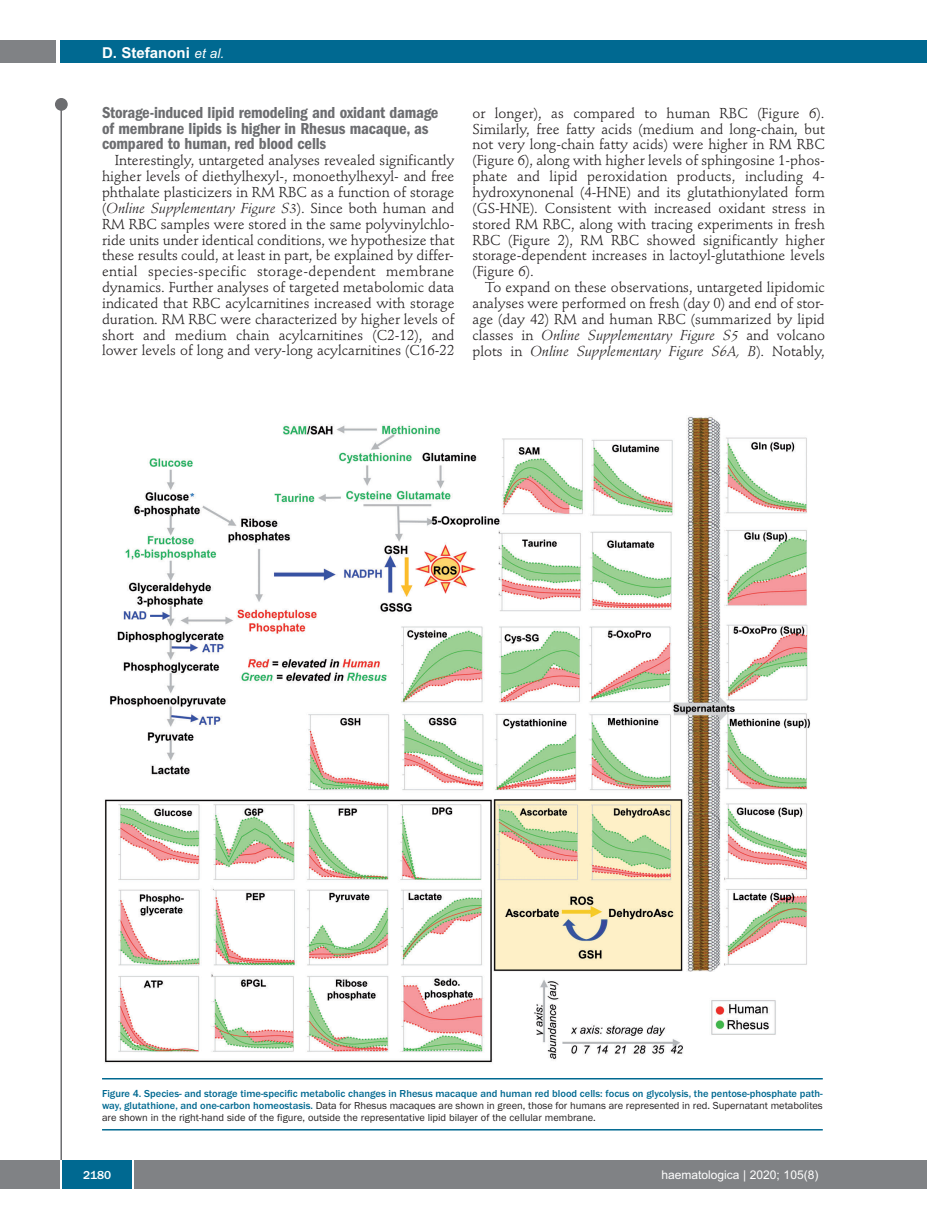
<style>
.page{position:relative;width:927px;height:1225px;background:#fff}
.page>*{position:absolute;margin:0;border:0;box-sizing:border-box;transform-origin:0 0}
.t1{font:600 condensed 16.5px/15.9px "Franklin Gothic";letter-spacing:-.01em;color:#6c6d70}
.t2{font:700 15px "Arial";color:#fff}
.t3{font:14.25px/15.9px "Stempel Schneidler";color:#231f20;text-align:justify}
.t4{font:12px "Arial";color:#fff}
.t5{font:500 12px "Franklin Gothic";color:#fff}
.t6{font:10.5px/12px "Franklin Gothic";color:#231f20;text-align:justify}
.s1{font-weight:400;font-style:italic;font-size:13.5px}
.s2{font-style:italic}
.s3{font-weight:500;color:#006991}
</style>
<div class="page">
<div style="left:911px;top:40px;width:16px;height:22px;background:#006991"></div>
<div style="left:910px;top:1160px;width:17px;height:28px;background:#808285"></div>
<div style="left:55px;top:98px;width:13px;height:13px;background:#6c6d70;border-radius:50%"></div>
<hr style="left:60px;top:101px;width:2px;height:1061px;background:#6c6d70">
<div style="left:60px;top:40px;width:852px;height:22px;background:#006991"></div>
<div style="left:0;top:40px;width:56px;height:22px;background:#808285"></div>
<div style="left:0;top:1160px;width:911px;height:28px;background:#808285"></div>
<div style="left:62px;top:1160px;width:71px;height:28px;background:#006991"></div>
<hr style="left:60px;top:1160px;width:2px;height:28px;background:#fff">
<svg style="left:133px;top:1160px;width:1px;height:28px"></svg>
<img style="left:104px;top:416px;width:707px;height:647px">
<hr style="left:102px;top:1078px;width:721px;height:1px;background:#006991">
<hr style="left:102px;top:1129px;width:721px;height:1px;background:#006991">
<p class="t2" style="left:102px;top:44px;width:124px">D. Stefanoni <span class="s1">et al.</span></p>
<p class="t1" style="left:102px;top:106px;width:338px">Storage-induced lipid remodeling and oxidant damage of membrane lipids is higher in Rhesus macaque, as compared to human, red blood cells</p>
<p class="t3" style="left:102px;top:154px;width:354px;text-indent:13px">Interestingly, untargeted analyses revealed significantly higher levels of diethylhexyl-, monoethylhexyl- and free phthalate plasticizers in RM RBC as a function of storage (<span class="s2">Online Supplementary Figure S3</span>). Since both human and RM RBC samples were stored in the same polyvinylchlo&shy;ride units under identical conditions, we hypothesize that these results could, at least in part, be explained by differ&shy;ential species-specific storage-dependent membrane dynamics. Further analyses of targeted metabolomic data indicated that RBC acylcarnitines increased with storage duration. RM RBC were characterized by higher levels of short and medium chain acylcarnitines (C2-12), and lower levels of long and very-long acylcarnitines (C16-22</p>
<p class="t3" style="left:472px;top:106px;width:354px">or longer), as compared to human RBC (Figure 6).<br>Similarly, free fatty acids (medium and long-chain, but not very long-chain fatty acids) were higher in RM RBC (Figure 6), along with higher levels of sphingosine 1-phos&shy;phate and lipid peroxidation products, including 4- hydroxynonenal (4-HNE) and its glutathionylated form (GS-HNE). Consistent with increased oxidant stress in stored RM RBC, along with tracing experiments in fresh RBC (Figure 2), RM RBC showed significantly higher storage-dependent increases in lactoyl-glutathione levels (Figure 6).</p>
<p class="t3" style="left:472px;top:281px;width:354px;text-indent:13px">To expand on these observations, untargeted lipidomic analyses were performed on fresh (day 0) and end of stor&shy;age (day 42) RM and human RBC (summarized by lipid classes in <span class="s2">Online Supplementary Figure S5</span> and volcano plots in <span class="s2">Online Supplementary Figure S6A, B</span>). Notably,</p>
<p class="t6" style="left:102px;top:1087px;width:722px"><span class="s3">Figure 4. Species- and storage time-specific metabolic changes in Rhesus macaque and human red blood cells: focus on glycolysis, the pentose-phosphate path&shy;way, glutathione, and one-carbon homeostasis.</span> Data for Rhesus macaques are shown in green, those for humans are represented in red. Supernatant metabolites are shown in the right-hand side of the figure, outside the representative lipid bilayer of the cellular membrane.</p>
<p class="t5" style="left:83px;top:1167px;width:30px">2180</p>
<p class="t4" style="left:661px;top:1167px;width:158px">haematologica | 2020; 105(8)</p>
</div>
